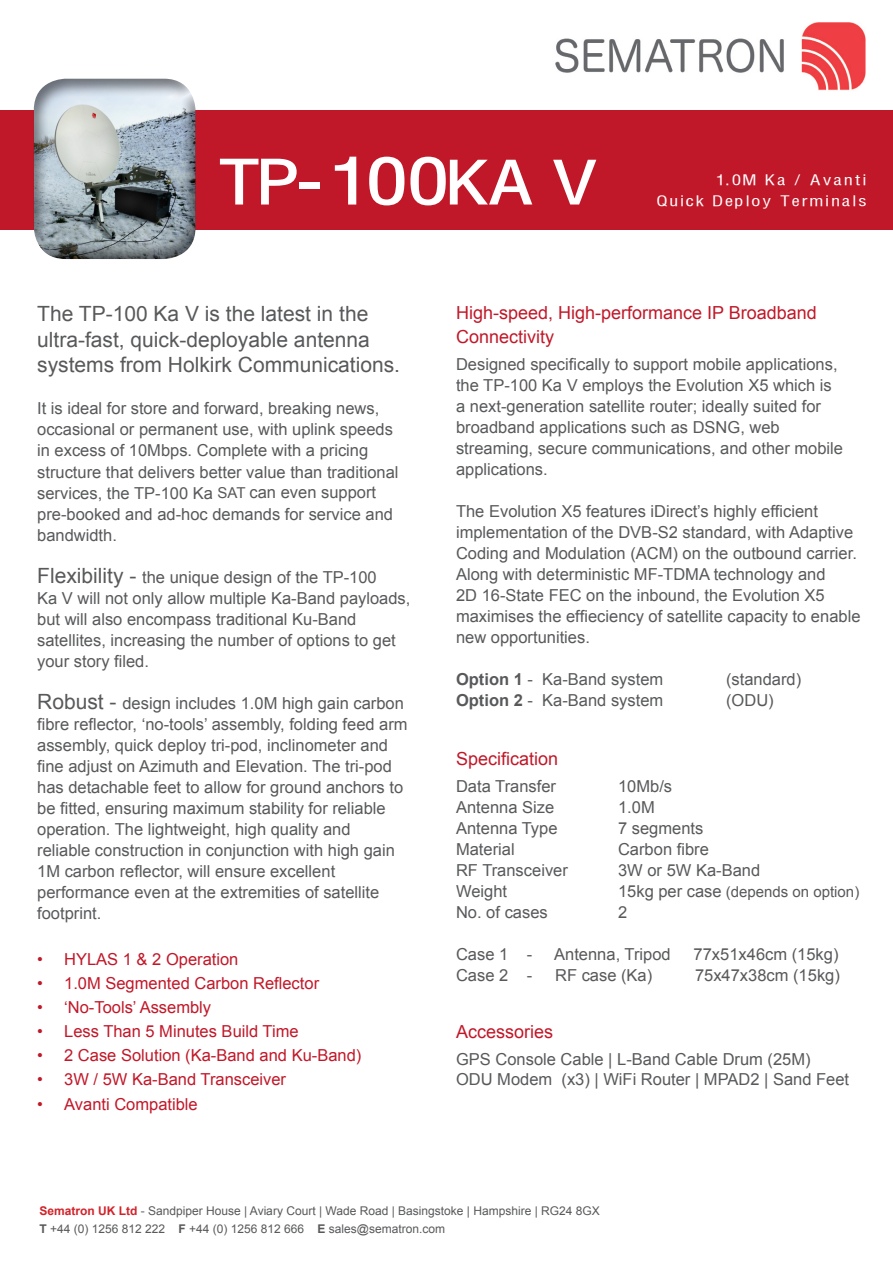
<style>
.page{position:relative;width:893px;height:1263px;background:#fff}
.page>*{position:absolute;margin:0;border:0;box-sizing:border-box;transform-origin:0 0}
.t1{font:66px "FIRSTHOME Bold";color:#fff}
.t2{font:21px/25.5px "Arial";color:#58595b}
.t3{font:18px/24px "Arial";color:#c11829}
.t4{font:16.5px/21px "Arial";color:#58595b}
.t5{font:16.5px "Arial";color:#c11829}
.t6{font:15.45px/21px "FIRSTHOME";letter-spacing:.17em;color:#fff;text-align:right}
.t7{font:15px "Arial";color:#58595b}
.t8{font:12px/18px "Arial";color:#58595b}
.s1{font-size:69px}
.s2{font-size:64.5px}
.s3{font-size:15px}
.s4{font-size:21px}
.s5{font-weight:700}
.s6{font-size:16.5px}
.s7{font-weight:700;color:#d2232a}
</style>
<div class="page">
<img style="left:555px;top:22px;width:311px;height:69px">
<div style="left:0;top:111px;width:893px;height:119px;background:#c11829"></div>
<div style="left:20px;top:67px;width:188px;height:193px;background:#000;opacity:.5"></div>
<h1 class="t1" style="left:221px;top:143px;width:379px">TP-<span class="s1">100</span><span class="s2">KA V</span></h1>
<p class="t6" style="left:657px;top:169px;width:210px">1.0M Ka / Avanti<br>Quick Deploy Terminals</p>
<p class="t2" style="left:37px;top:302px;width:364px">The TP-100 Ka V is the latest in the ultra-fast, quick-deployable antenna systems from Holkirk Communications.</p>
<p class="t4" style="left:37px;top:398px;width:363px">It is ideal for store and forward, breaking news, occasional or permanent use, with uplink speeds in excess of 10Mbps. Complete with a pricing structure that delivers better value than traditional services, the TP-100 Ka <span class="s3">SAT</span> can even support pre-booked and ad-hoc demands for service and bandwidth.</p>
<p class="t4" style="left:37px;top:566px;width:375px"><span class="s4">Flexibility -</span> the unique design of the TP-100<br>Ka V will not only allow multiple Ka-Band payloads, but will also encompass traditional Ku-Band satellites, increasing the number of options to get your story filed.</p>
<p class="t4" style="left:37px;top:692px;width:372px"><span class="s4">Robust -</span> design includes 1.0M high gain carbon fibre reflector, ‘no-tools’ assembly, folding feed arm assembly, quick deploy tri-pod, inclinometer and fine adjust on Azimuth and Elevation. The tri-pod has detachable feet to allow for ground anchors to be fitted, ensuring maximum stability for reliable operation. The lightweight, high quality and reliable construction in conjunction with high gain 1M carbon reflector, will ensure excellent performance even at the extremities of satellite footprint.</p>
<p class="t5" style="left:37px;top:948px;width:203px">• HYLAS 1 &amp; 2 Operation</p>
<p class="t5" style="left:37px;top:972px;width:283px">• 1.0M Segmented Carbon Reflector</p>
<p class="t5" style="left:37px;top:996px;width:176px">• ‘No-Tools’ Assembly</p>
<p class="t5" style="left:37px;top:1020px;width:263px">• Less Than 5 Minutes Build Time</p>
<p class="t5" style="left:37px;top:1044px;width:326px">• 2 Case Solution (Ka-Band and Ku-Band)</p>
<p class="t5" style="left:37px;top:1068px;width:250px">• 3W / 5W Ka-Band Transceiver</p>
<p class="t5" style="left:37px;top:1093px;width:162px">• Avanti Compatible</p>
<p class="t3" style="left:456px;top:301px;width:362px">High-speed, High-performance IP Broadband<br>Connectivity</p>
<p class="t4" style="left:456px;top:354px;width:388px">Designed specifically to support mobile applications, the TP-100 Ka V employs the Evolution X5 which is a next-generation satellite router; ideally suited for broadband applications such as DSNG, web streaming, secure communications, and other mobile applications.</p>
<p class="t4" style="left:456px;top:501px;width:406px">The Evolution X5 features iDirect’s highly efficient implementation of the DVB-S2 standard, with Adaptive Coding and Modulation (ACM) on the outbound carrier.<br>Along with deterministic MF-TDMA technology and<br>2D 16-State FEC on the inbound, the Evolution X5 maximises the effieciency of satellite capacity to enable new opportunities.</p>
<p class="t4" style="left:456px;top:669px;width:209px"><span class="s5">Option 1</span> - Ka-Band system</p>
<p class="t4" style="left:726px;top:669px;width:77px">(standard)</p>
<p class="t4" style="left:456px;top:690px;width:209px"><span class="s5">Option 2</span> - Ka-Band system</p>
<p class="t4" style="left:726px;top:690px;width:49px">(ODU)</p>
<p class="t3" style="left:456px;top:747px;width:104px">Specification</p>
<p class="t4" style="left:456px;top:776px;width:101px">Data Transfer</p>
<p class="t4" style="left:618px;top:776px;width:56px">10Mb/s</p>
<p class="t4" style="left:456px;top:797px;width:100px">Antenna Size</p>
<p class="t4" style="left:618px;top:797px;width:38px">1.0M</p>
<p class="t4" style="left:456px;top:818px;width:103px">Antenna Type</p>
<p class="t4" style="left:618px;top:818px;width:87px">7 segments</p>
<p class="t4" style="left:456px;top:839px;width:60px">Material</p>
<p class="t4" style="left:618px;top:839px;width:92px">Carbon fibre</p>
<p class="t4" style="left:456px;top:860px;width:113px">RF Transceiver</p>
<p class="t4" style="left:618px;top:860px;width:144px">3W or 5W Ka-Band</p>
<p class="t4" style="left:456px;top:881px;width:53px">Weight</p>
<p class="t7" style="left:618px;top:882px;width:243px"><span class="s6">15kg per case</span> (depends on option)</p>
<p class="t4" style="left:456px;top:902px;width:93px">No. of cases</p>
<p class="t4" style="left:618px;top:902px;width:11px">2</p>
<p class="t4" style="left:456px;top:944px;width:78px">Case 1 -</p>
<p class="t4" style="left:554px;top:944px;width:118px">Antenna, Tripod</p>
<p class="t4" style="left:694px;top:944px;width:146px">77x51x46cm (15kg)</p>
<p class="t4" style="left:456px;top:965px;width:78px">Case 2 -</p>
<p class="t4" style="left:555px;top:965px;width:99px">RF case (Ka)</p>
<p class="t4" style="left:695px;top:965px;width:146px">75x47x38cm (15kg)</p>
<p class="t3" style="left:456px;top:1020px;width:99px">Accessories</p>
<p class="t4" style="left:456px;top:1050px;width:395px;line-height:19.5px">GPS Console Cable | L-Band Cable Drum (25M)<br>ODU Modem (x3) | WiFi Router | MPAD2 | Sand Feet</p>
<p class="t8" style="left:39px;top:1202px;width:562px"><span class="s7">Sematron UK Ltd</span> - Sandpiper House | Aviary Court | Wade Road | Basingstoke | Hampshire | RG24 8GX<br><span class="s5">T</span> +44 (0) 1256 812 222 <span class="s5">F</span> +44 (0) 1256 812 666 <span class="s5">E</span> sales@sematron.com</p>
</div>
